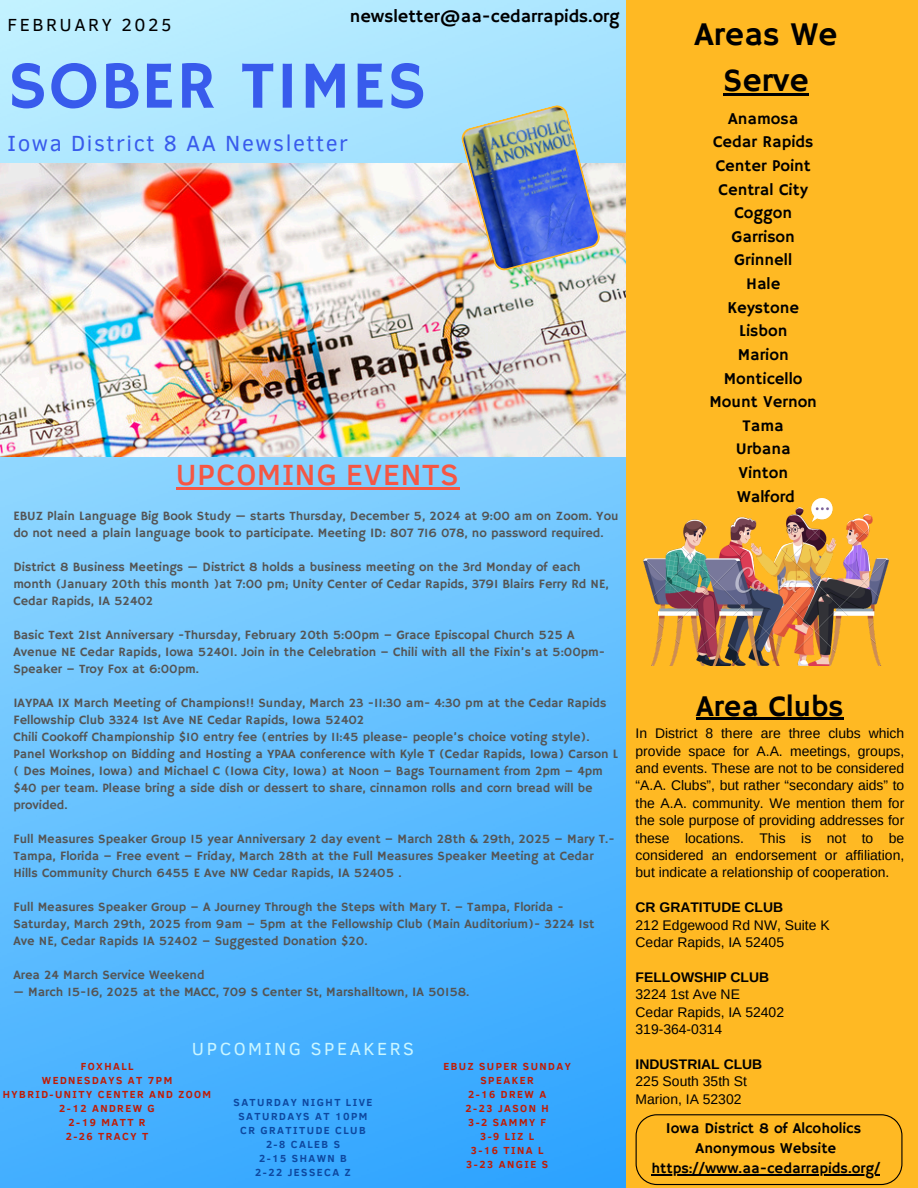
<style>
.page{position:relative;width:918px;height:1188px;background:#fff}
.page>*{position:absolute;margin:0;border:0;box-sizing:border-box;transform-origin:0 0}
.t1{font:67.5px "Hammersmith One";letter-spacing:.02em;color:#385bec}
.t2{font:33px "Hammersmith One";color:#000}
.t3{font:500 30px "Clear Sans";letter-spacing:.03em;color:#f55643}
.t4{font:30px "Hammersmith One";color:#000}
.t5{font:22.5px "Clear Sans";letter-spacing:.07em;color:#385bec}
.t6{font:18px "Hammersmith One";color:#000}
.t7{font:18px "Clear Sans";letter-spacing:.14em;color:#caf6ff}
.t8{font:18px "Clear Sans";letter-spacing:.14em;color:#000}
.t9{font:16.5px/23.7px "Hammersmith One";color:#000;text-align:center}
.t10{font:15px "Hammersmith One";color:#000}
.t11{font:13.95px/17.4px "Arimo";color:#000;text-align:justify}
.t12{font:700 13.95px "Arimo";color:#000}
.t13{font:12.75px/17px "Hammersmith One";color:#545454}
.t14{font:700 10.5px/14px "Clear Sans";letter-spacing:.14em;color:#bf1c06;text-align:center}
.t15{font:700 10.5px "Clear Sans";letter-spacing:.14em;color:#0e489f}
</style>
<div class="page">
<img style="left:0;top:0;width:626px;height:1188px">
<div style="left:626px;top:0;width:292px;height:1188px;background:#ffb923"></div>
<img style="left:0;top:163px;width:626px;height:294px">
<img style="left:460px;top:104px;width:141px;height:168px">
<img style="left:643px;top:499px;width:246px;height:166px">
<svg style="left:636px;top:1114px;width:266px;height:71px"></svg>
<hr style="left:723px;top:93px;width:86px;height:3px;background:#000">
<hr style="left:176px;top:487px;width:283px;height:3px;background:#f55643">
<hr style="left:696px;top:718px;width:148px;height:2px;background:#000">
<p class="t8" style="left:8px;top:11px;width:165px">FEBRUARY 2025</p>
<p class="t6" style="left:350px;top:6px;width:271px">newsletter@aa-cedarrapids.org</p>
<h5 class="t2" style="left:694px;top:15px;width:145px">Areas We</h5>
<p class="t1" style="left:8px;top:47px;width:420px">SOBER TIMES</p>
<h5 class="t2" style="left:723px;top:61px;width:87px">Serve</h5>
<p class="t5" style="left:8px;top:127px;width:342px">Iowa District 8 AA Newsletter</p>
<p class="t9" style="left:710px;top:107px;width:109px">Anamosa<br>Cedar Rapids<br>Center Point<br>Central City<br>Coggon<br>Garrison<br>Grinnell<br>Hale<br>Keystone<br>Lisbon<br>Marion<br>Monticello<br>Mount Vernon<br>Tama<br>Urbana<br>Vinton<br>Walford</p>
<p class="t3" style="left:176px;top:453px;width:284px">UPCOMING EVENTS</p>
<p class="t13" style="left:13px;top:508px;width:607px">EBUZ Plain Language Big Book Study — starts Thursday, December 5, 2024 at 9:00 am on Zoom. You do not need a plain language book to participate. Meeting ID: 807 716 078, no password required.</p>
<p class="t13" style="left:13px;top:559px;width:597px">District 8 Business Meetings — District 8 holds a business meeting on the 3rd Monday of each month (January 20th this month )at 7:00 pm; Unity Center of Cedar Rapids, 3791 Blairs Ferry Rd NE,<br>Cedar Rapids, IA 52402</p>
<p class="t13" style="left:13px;top:627px;width:593px">Basic Text 21st Anniversary -Thursday, February 20th 5:00pm – Grace Episcopal Church 525 A<br>Avenue NE Cedar Rapids, Iowa 52401. Join in the Celebration – Chili with all the Fixin’s at 5:00pm-<br>Speaker – Troy Fox at 6:00pm.</p>
<p class="t13" style="left:13px;top:695px;width:595px">IAYPAA IX March Meeting of Champions!! Sunday, March 23 -11:30 am- 4:30 pm at the Cedar Rapids<br>Fellowship Club 3324 1st Ave NE Cedar Rapids, Iowa 52402</p>
<p class="t13" style="left:13px;top:729px;width:606px">Chili Cookoff Championship $10 entry fee (entries by 11:45 please- people’s choice voting style).<br>Panel Workshop on Bidding and Hosting a YPAA conference with Kyle T (Cedar Rapids, Iowa) Carson L ( Des Moines, Iowa) and Michael C (Iowa City, Iowa) at Noon – Bags Tournament from 2pm – 4pm $40 per team. Please bring a side dish or dessert to share, cinnamon rolls and corn bread will be provided.</p>
<p class="t13" style="left:13px;top:831px;width:603px">Full Measures Speaker Group 15 year Anniversary 2 day event – March 28th &amp; 29th, 2025 – Mary T.-<br>Tampa, Florida – Free event – Friday, March 28th at the Full Measures Speaker Meeting at Cedar<br>Hills Community Church 6455 E Ave NW Cedar Rapids, IA 52405 .</p>
<p class="t13" style="left:13px;top:899px;width:583px">Full Measures Speaker Group – A Journey Through the Steps with Mary T. – Tampa, Florida -<br>Saturday, March 29th, 2025 from 9am – 5pm at the Fellowship Club (Main Auditorium)- 3224 1st<br>Ave NE, Cedar Rapids IA 52402 – Suggested Donation $20.</p>
<p class="t13" style="left:13px;top:967px;width:193px">Area 24 March Service Weekend</p>
<p class="t13" style="left:13px;top:984px;width:458px">— March 15-16, 2025 at the MACC, 709 S Center St, Marshalltown, IA 50158.</p>
<p class="t7" style="left:192px;top:1036px;width:224px">UPCOMING SPEAKERS</p>
<p class="t14" style="left:81px;top:1058px;width:54px">FOXHALL</p>
<p class="t14" style="left:42px;top:1072px;width:132px">WEDNESDAYS AT 7PM</p>
<p class="t14" style="left:3px;top:1086px;width:210px">HYBRID-UNITY CENTER AND ZOOM</p>
<p class="t14" style="left:59px;top:1100px;width:97px">2-12 ANDREW G</p>
<h3 class="t14" style="left:69px;top:1114px;width:79px">2-19 MATT R</h3>
<h6 class="t14" style="left:66px;top:1128px;width:84px">2-26 TRACY T</h6>
<p class="t15" style="left:234px;top:1094px;width:140px">SATURDAY NIGHT LIVE</p>
<h3 class="t15" style="left:239px;top:1108px;width:130px">SATURDAYS AT 10PM</h3>
<p class="t15" style="left:240px;top:1122px;width:127px">CR GRATITUDE CLUB</p>
<p class="t15" style="left:266px;top:1136px;width:75px">2-8 CALEB S</p>
<p class="t15" style="left:259px;top:1150px;width:89px">2-15 SHAWN B</p>
<p class="t15" style="left:255px;top:1164px;width:97px">2-22 JESSECA Z</p>
<p class="t14" style="left:443px;top:1058px;width:129px">EBUZ SUPER SUNDAY<br>SPEAKER</p>
<p class="t14" style="left:468px;top:1086px;width:80px">2-16 DREW A</p>
<p class="t14" style="left:466px;top:1100px;width:85px">2-23 JASON H</p>
<p class="t14" style="left:468px;top:1114px;width:80px">3-2 SAMMY F</p>
<p class="t14" style="left:480px;top:1128px;width:56px">3-9 LIZ L</p>
<p class="t14" style="left:471px;top:1142px;width:74px">3-16 TINA L</p>
<p class="t14" style="left:466px;top:1156px;width:83px">3-23 ANGIE S</p>
<p class="t4" style="left:696px;top:689px;width:149px">Area Clubs</p>
<h6 class="t11" style="left:636px;top:725px;width:270px">In District 8 there are three clubs which provide space for A.A. meetings, groups, and events. These are not to be considered “A.A. Clubs”, but rather “secondary aids” to the A.A. community. We mention them for the sole purpose of providing addresses for these locations. This is not to be considered an endorsement or affiliation, but indicate a relationship of cooperation.</h6>
<h1 class="t12" style="left:636px;top:900px;width:149px">CR GRATITUDE CLUB</h1>
<h4 class="t11" style="left:636px;top:916px;width:196px">212 Edgewood Rd NW, Suite K</h4>
<p class="t11" style="left:636px;top:933px;width:150px">Cedar Rapids, IA 52405</p>
<p class="t12" style="left:636px;top:969px;width:135px">FELLOWSHIP CLUB</p>
<h2 class="t11" style="left:636px;top:986px;width:106px">3224 1st Ave NE</h2>
<p class="t11" style="left:636px;top:1003px;width:150px">Cedar Rapids, IA 52402</p>
<p class="t11" style="left:636px;top:1021px;width:88px">319-364-0314</p>
<p class="t12" style="left:636px;top:1056px;width:128px">INDUSTRIAL CLUB</p>
<p class="t11" style="left:636px;top:1073px;width:113px">225 South 35th St</p>
<p class="t11" style="left:636px;top:1090px;width:107px">Marion, IA 52302</p>
<p class="t10" style="left:666px;top:1119px;width:197px">Iowa District 8 of Alcoholics</p>
<p class="t10" style="left:696px;top:1140px;width:142px">Anonymous Website</p>
<p class="t10" style="left:652px;top:1160px;width:230px">https://www.aa-cedarrapids.org/</p>
</div>
